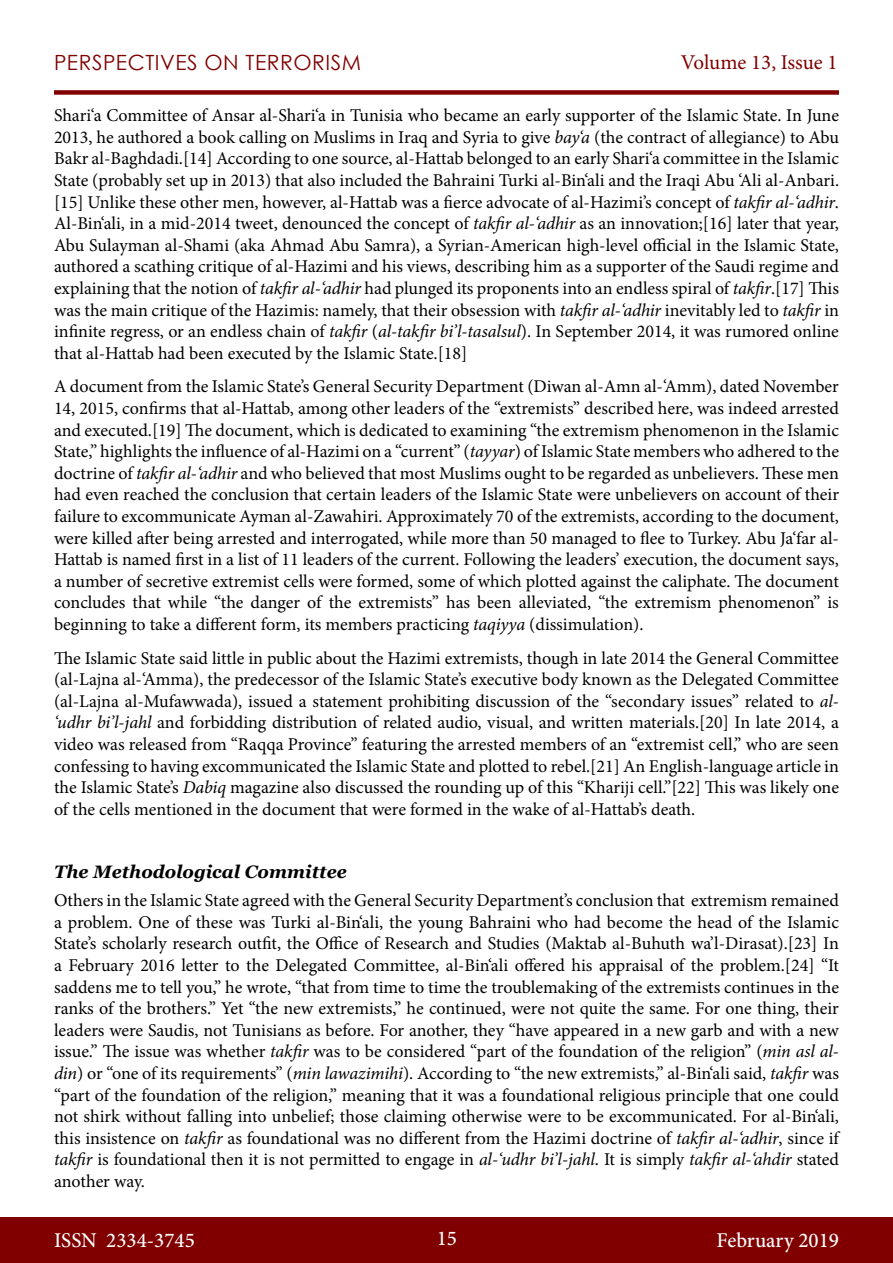
<style>
.page{position:relative;width:893px;height:1263px;background:#fff}
.page>*{position:absolute;margin:0;border:0;box-sizing:border-box;transform-origin:0 0}
.t1{font:500 21px "Minion Pro";color:#fff}
.t2{font:21px "Century Gothic";letter-spacing:.025em;color:#800000}
.t3{font:21px "Minion Pro";letter-spacing:-.005em;color:#800000}
.t4{font:18px/21.6px "Minion Pro";color:#000;text-align:justify}
.t5{font:italic 700 18px "Georgia";color:#000}
.s1{font-style:italic}
</style>
<div class="page">
<div style="left:0;top:1217px;width:893px;height:46px;background:#800000"></div>
<div style="left:54px;top:90px;width:785px;height:5px;background:#800000"></div>
<p class="t2" style="left:54px;top:47px;width:309px">PERSPECTIVES ON TERRORISM</p>
<p class="t3" style="left:681px;top:48px;width:158px">Volume 13, Issue 1</p>
<p class="t4" style="left:54px;top:105px;width:787px">Shari‘a Committee of Ansar al-Shari‘a in Tunisia who became an early supporter of the Islamic State. In June 2013, he authored a book calling on Muslims in Iraq and Syria to give <span class="s1">bay‘a</span> (the contract of allegiance) to Abu Bakr al-Baghdadi.[14] According to one source, al-Hattab belonged to an early Shari‘a committee in the Islamic State (probably set up in 2013) that also included the Bahraini Turki al-Bin‘ali and the Iraqi Abu ‘Ali al-Anbari. [15] Unlike these other men, however, al-Hattab was a fierce advocate of al-Hazimi’s concept of <span class="s1">takfir al-‘adhir</span>.<br>Al-Bin‘ali, in a mid-2014 tweet, denounced the concept of <span class="s1">takfir al-‘adhir</span> as an innovation;[16] later that year, Abu Sulayman al-Shami (aka Ahmad Abu Samra), a Syrian-American high-level official in the Islamic State, authored a scathing critique of al-Hazimi and his views, describing him as a supporter of the Saudi regime and explaining that the notion of <span class="s1">takfir al-‘adhir</span> had plunged its proponents into an endless spiral of <span class="s1">takfir</span>.[17] This was the main critique of the Hazimis: namely, that their obsession with <span class="s1">takfir al-‘adhir</span> inevitably led to <span class="s1">takfir</span> in infinite regress, or an endless chain of <span class="s1">takfir</span> (<span class="s1">al-takfir bi’l-tasalsul</span>). In September 2014, it was rumored online that al-Hattab had been executed by the Islamic State.[18]</p>
<p class="t4" style="left:54px;top:376px;width:787px">A document from the Islamic State’s General Security Department (Diwan al-Amn al-‘Amm), dated November 14, 2015, confirms that al-Hattab, among other leaders of the “extremists” described here, was indeed arrested and executed.[19] The document, which is dedicated to examining “the extremism phenomenon in the Islamic State,” highlights the influence of al-Hazimi on a “current” (<span class="s1">tayyar</span>) of Islamic State members who adhered to the doctrine of <span class="s1">takfir al-‘adhir</span> and who believed that most Muslims ought to be regarded as unbelievers. These men had even reached the conclusion that certain leaders of the Islamic State were unbelievers on account of their failure to excommunicate Ayman al-Zawahiri. Approximately 70 of the extremists, according to the document, were killed after being arrested and interrogated, while more than 50 managed to flee to Turkey. Abu Ja‘far al-Hattab is named first in a list of 11 leaders of the current. Following the leaders’ execution, the document says, a number of secretive extremist cells were formed, some of which plotted against the caliphate. The document concludes that while “the danger of the extremists” has been alleviated, “the extremism phenomenon” is beginning to take a different form, its members practicing <span class="s1">taqiyya</span> (dissimulation).</p>
<p class="t4" style="left:54px;top:647px;width:786px">The Islamic State said little in public about the Hazimi extremists, though in late 2014 the General Committee (al-Lajna al-‘Amma), the predecessor of the Islamic State’s executive body known as the Delegated Committee (al-Lajna al-Mufawwada), issued a statement prohibiting discussion of the “secondary issues” related to <span class="s1">al-‘udhr bi’l-jahl</span> and forbidding distribution of related audio, visual, and written materials.[20] In late 2014, a video was released from “Raqqa Province” featuring the arrested members of an “extremist cell,” who are seen confessing to having excommunicated the Islamic State and plotted to rebel.[21] An English-language article in the Islamic State’s <span class="s1">Dabiq</span> magazine also discussed the rounding up of this “Khariji cell.”[22] This was likely one of the cells mentioned in the document that were formed in the wake of al-Hattab’s death.</p>
<p class="t5" style="left:54px;top:860px;width:294px">The Methodological Committee</p>
<p class="t4" style="left:54px;top:890px;width:787px">Others in the Islamic State agreed with the General Security Department’s conclusion that extremism remained a problem. One of these was Turki al-Bin‘ali, the young Bahraini who had become the head of the Islamic State’s scholarly research outfit, the Office of Research and Studies (Maktab al-Buhuth wa’l-Dirasat).[23] In a February 2016 letter to the Delegated Committee, al-Bin‘ali offered his appraisal of the problem.[24] “It saddens me to tell you,” he wrote, “that from time to time the troublemaking of the extremists continues in the ranks of the brothers.” Yet “the new extremists,” he continued, were not quite the same. For one thing, their leaders were Saudis, not Tunisians as before. For another, they “have appeared in a new garb and with a new issue.” The issue was whether <span class="s1">takfir</span> was to be considered “part of the foundation of the religion” (<span class="s1">min asl al&shy;din</span>) or “one of its requirements” (<span class="s1">min lawazimihi</span>). According to “the new extremists,” al-Bin‘ali said, <span class="s1">takfir</span> was “part of the foundation of the religion,” meaning that it was a foundational religious principle that one could not shirk without falling into unbelief; those claiming otherwise were to be excommunicated. For al-Bin‘ali, this insistence on <span class="s1">takfir</span> as foundational was no different from the Hazimi doctrine of <span class="s1">takfir al-‘adhir</span>, since if <span class="s1">takfir</span> is foundational then it is not permitted to engage in <span class="s1">al-‘udhr bi’l-jahl</span>. It is simply <span class="s1">takfir al-‘ahdir</span> stated another way.</p>
<p class="t1" style="left:54px;top:1226px;width:142px">ISSN 2334-3745</p>
<p class="t1" style="left:437px;top:1224px;width:22px">15</p>
<p class="t1" style="left:717px;top:1226px;width:124px">February 2019</p>
</div>
